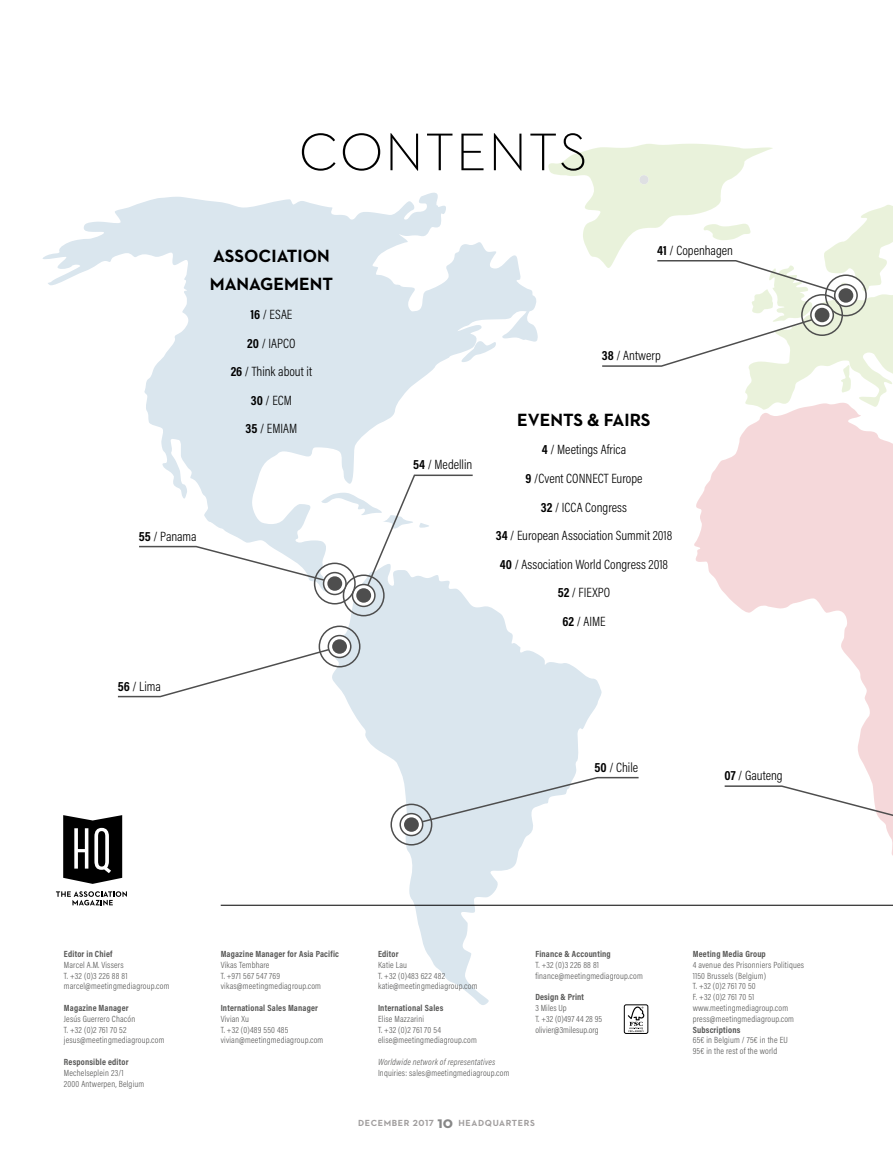
<style>
.page{position:relative;width:893px;height:1149px;background:#fff}
.page>*{position:absolute;margin:0;border:0;box-sizing:border-box;transform-origin:0 0}
.t1{font:300 53.85px "Neutraface 2 Text";letter-spacing:.03em;color:#000}
.t2{font:700 18px/28.5px "Neutraface 2 Text";color:#000}
.t3{font:300 13.5px/28.5px "Acumin Pro Cond";color:#000;text-align:center}
.t4{font:300 9px/10.8px "Acumin Pro Cond";letter-spacing:.02em;color:#575756}
.t5{font:700 9px "Acumin Pro Cond";letter-spacing:.02em;color:#575756}
.t6{font:italic 300 9px "Acumin Pro Cond";letter-spacing:.02em;color:#575756}
.t7{font:700 9px "Neutraface 2 Text";letter-spacing:.07em;color:#a19e9e}
.s1{font-weight:700}
.s2{font-size:16.5px;color:#878787}
</style>
<div class="page">
<svg style="left:43px;top:192px;width:495px;height:281px;fill:#dae6ee"></svg>
<svg style="left:458px;top:341px;width:38px;height:21px"></svg>
<svg style="left:329px;top:597px;width:273px;height:407px"></svg>
<svg style="left:694px;top:402px;width:199px;height:454px"></svg>
<svg style="left:860px;top:205px;width:33px;height:37px"></svg>
<hr style="left:221px;top:904px;width:672px;height:1px;background:#000">
<div style="left:624px;top:1004px;width:24px;height:29px;border:1px solid #000;border-radius:2px"></div>
<svg style="left:628px;top:1006px;width:16px;height:25px"></svg>
<svg style="left:63px;top:815px;width:59px;height:68px"></svg>
<svg style="left:56px;top:891px;width:71px;height:14px"></svg>
<svg style="left:410px;top:775px;width:229px;height:51px"></svg>
<svg style="left:139px;top:473px;width:334px;height:124px"></svg>
<svg style="left:117px;top:644px;width:225px;height:54px"></svg>
<div style="left:825px;top:274px;width:42px;height:42px;border:2px solid #4e4e4e;border-radius:50%"></div>
<div style="left:834px;top:284px;width:24px;height:23px;border:2px solid #4e4e4e;border-radius:50%"></div>
<div style="left:390px;top:803px;width:42px;height:42px;border:2px solid #4e4e4e;border-radius:50%"></div>
<svg style="left:400px;top:813px;width:23px;height:22px"></svg>
<div style="left:399px;top:812px;width:24px;height:24px;border:2px solid #4e4e4e;border-radius:50%"></div>
<div style="left:404px;top:817px;width:15px;height:14px;background:#4e4e4e;border-radius:50%"></div>
<div style="left:343px;top:574px;width:42px;height:42px;border:2px solid #4e4e4e;border-radius:50%"></div>
<svg style="left:352px;top:584px;width:23px;height:22px"></svg>
<div style="left:352px;top:583px;width:24px;height:24px;border:2px solid #4e4e4e;border-radius:50%"></div>
<div style="left:356px;top:588px;width:15px;height:14px;background:#4e4e4e;border-radius:50%"></div>
<div style="left:319px;top:625px;width:41px;height:42px;border:2px solid #4e4e4e;border-radius:50%"></div>
<svg style="left:328px;top:635px;width:23px;height:22px"></svg>
<div style="left:328px;top:634px;width:23px;height:24px;border:2px solid #4e4e4e;border-radius:50%"></div>
<div style="left:332px;top:639px;width:15px;height:14px;background:#4e4e4e;border-radius:50%"></div>
<div style="left:314px;top:562px;width:42px;height:42px;border:2px solid #4e4e4e;border-radius:50%"></div>
<svg style="left:324px;top:572px;width:22px;height:22px"></svg>
<div style="left:323px;top:571px;width:24px;height:24px;border:2px solid #4e4e4e;border-radius:50%"></div>
<div style="left:327px;top:576px;width:15px;height:14px;background:#4e4e4e;border-radius:50%"></div>
<svg style="left:548px;top:144px;width:306px;height:248px"></svg>
<div style="left:801px;top:294px;width:42px;height:42px;border:2px solid #4e4e4e;border-radius:50%"></div>
<svg style="left:811px;top:304px;width:22px;height:22px"></svg>
<div style="left:810px;top:303px;width:24px;height:23px;border:2px solid #4e4e4e;border-radius:50%"></div>
<div style="left:815px;top:308px;width:14px;height:14px;background:#4e4e4e;border-radius:50%"></div>
<svg style="left:723px;top:784px;width:170px;height:39px"></svg>
<h1 class="t1" style="left:299px;top:118px;width:290px">CONTENTS</h1>
<h2 class="t2" style="left:210px;top:241px;width:125px">ASSOCIATION<br>MANAGEMENT</h2>
<h3 class="t3" style="left:231px;top:300px;width:83px"><span class="s1">16</span> / ESAE<br><span class="s1">20</span> / IAPCO<br><span class="s1">26</span> / Think about it<br><span class="s1">30</span> / ECM<br><span class="s1">35</span> / EMIAM</h3>
<h3 class="t3" style="left:139px;top:521px;width:59px"><span class="s1">55</span> / Panama</h3>
<h3 class="t3" style="left:118px;top:671px;width:45px"><span class="s1">56</span> / Lima</h3>
<h3 class="t3" style="left:657px;top:235px;width:77px"><span class="s1">41</span> / Copenhagen</h3>
<h3 class="t3" style="left:413px;top:450px;width:61px"><span class="s1">54</span> / Medellin</h3>
<h3 class="t3" style="left:602px;top:341px;width:60px"><span class="s1">38</span> / Antwerp</h3>
<h2 class="t2" style="left:517px;top:405px;width:135px">EVENTS &amp; FAIRS</h2>
<h3 class="t3" style="left:496px;top:435px;width:178px"><span class="s1">4</span> / Meetings Africa<br><span class="s1">9</span> /Cvent CONNECT Europe<br><span class="s1">32</span> / ICCA Congress<br><span class="s1">34</span> / European Association Summit 2018<br><span class="s1">40</span> / Association World Congress 2018<br><span class="s1">52</span> / FIEXPO<br><span class="s1">62</span> / AIME</h3>
<h3 class="t3" style="left:594px;top:752px;width:45px"><span class="s1">50</span> / Chile</h3>
<h3 class="t3" style="left:724px;top:760px;width:60px"><span class="s1">07</span> / Gauteng</h3>
<p class="t5" style="left:64px;top:947px;width:50px">Editor in Chief</p>
<p class="t4" style="left:64px;top:958px;width:107px">Marcel A.M. Vissers<br>T. +32 (0)3 226 88 81 marcel@meetingmediagroup.com</p>
<p class="t5" style="left:64px;top:1001px;width:66px">Magazine Manager</p>
<p class="t4" style="left:64px;top:1012px;width:102px">Jesús Guerrero Chacón<br>T. +32 (0)2 761 70 52 jesus@meetingmediagroup.com</p>
<p class="t5" style="left:64px;top:1055px;width:66px">Responsible editor</p>
<p class="t4" style="left:64px;top:1066px;width:82px">Mechelseplein 23/1<br>2000 Antwerpen, Belgium</p>
<p class="t5" style="left:221px;top:947px;width:120px">Magazine Manager for Asia Pacific</p>
<p class="t4" style="left:221px;top:958px;width:102px">Vikas Tembhare<br>T. +971 567 547 769 vikas@meetingmediagroup.com</p>
<p class="t5" style="left:221px;top:1001px;width:99px">International Sales Manager</p>
<p class="t4" style="left:221px;top:1012px;width:104px">Vivian Xu<br>T. +32 (0)489 550 485 vivian@meetingmediagroup.com</p>
<p class="t5" style="left:378px;top:947px;width:22px">Editor</p>
<p class="t4" style="left:378px;top:958px;width:101px">Katie Lau<br>T. +32 (0)483 622 482 katie@meetingmediagroup.com</p>
<p class="t5" style="left:378px;top:1001px;width:67px">International Sales</p>
<p class="t4" style="left:378px;top:1012px;width:100px">Elise Mazzarini<br>T. +32 (0)2 761 70 54 elise@meetingmediagroup.com</p>
<p class="t6" style="left:378px;top:1055px;width:119px">Worldwide network of representatives</p>
<p class="t4" style="left:378px;top:1066px;width:133px">Inquiries: sales@meetingmediagroup.com</p>
<p class="t5" style="left:535px;top:947px;width:77px">Finance &amp; Accounting</p>
<p class="t4" style="left:535px;top:958px;width:109px">T. +32 (0)3 226 88 81 finance@meetingmediagroup.com</p>
<p class="t5" style="left:535px;top:990px;width:50px">Design &amp; Print</p>
<p class="t4" style="left:535px;top:1001px;width:68px">3 Miles Up<br>T. +32 (0)497 44 28 95 olivier@3milesup.org</p>
<p class="t7" style="left:358px;top:1117px;width:178px">DECEMBER 2017 <span class="s2">10</span> HEADQUARTERS</p>
<p class="t5" style="left:693px;top:947px;width:75px">Meeting Media Group</p>
<p class="t4" style="left:693px;top:958px;width:113px">4 avenue des Prisonniers Politiques<br>1150 Brussels (Belgium)<br>T. +32 (0)2 761 70 50<br>F. +32 (0)2 761 70 51 www.meetingmediagroup.com press@meetingmediagroup.com</p>
<p class="t5" style="left:693px;top:1023px;width:49px">Subscriptions</p>
<p class="t4" style="left:693px;top:1034px;width:97px">65€ in Belgium / 75€ in the EU<br>95€ in the rest of the world</p>
</div>
